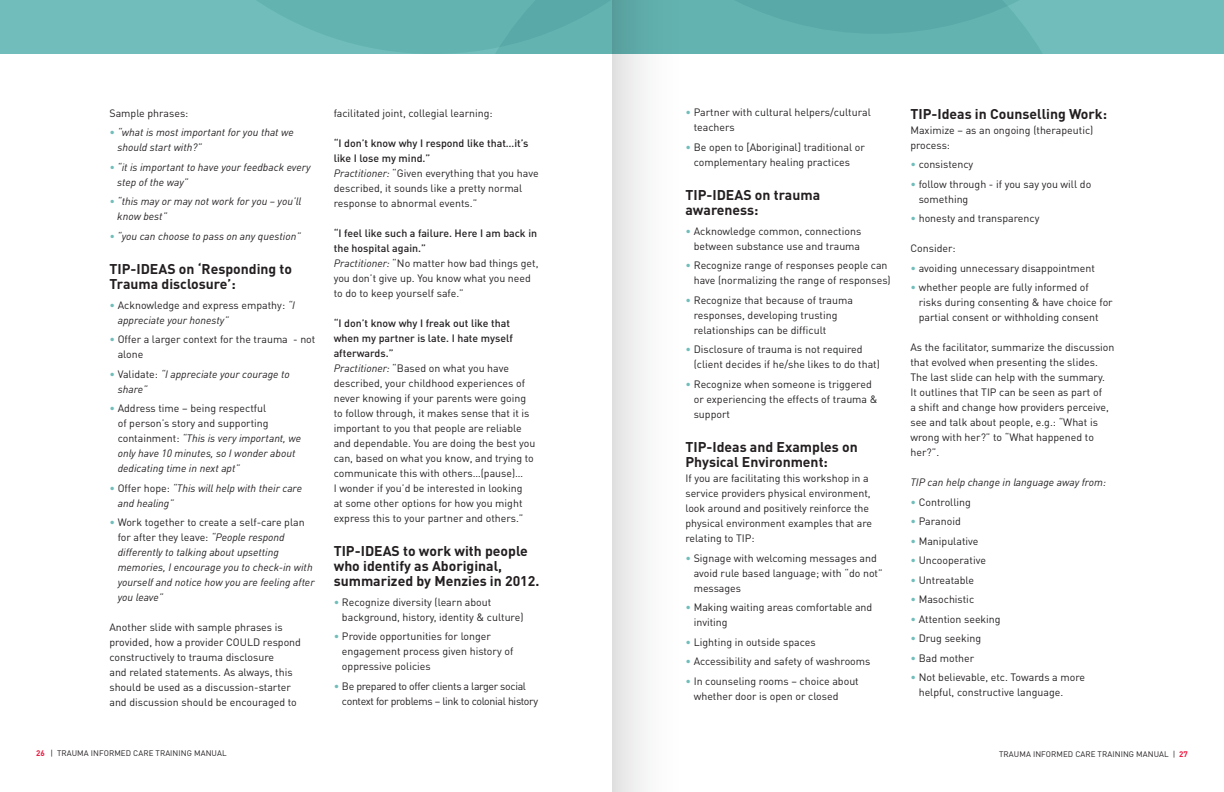
<style>
.page{position:relative;width:1224px;height:792px;background:#fff}
.page>*{position:absolute;margin:0;border:0;box-sizing:border-box;transform-origin:0 0}
.t1{font:700 14px/15px "DIN";color:#231f20}
.t2{font:10.6px/15px "DIN";color:#231f20}
.t3{font:italic 10.6px/15px "DIN";color:#231f20}
.t4{font:10.6px/15px "DIN";letter-spacing:-.03em;color:#231f20}
.t5{font:8px "DIN";letter-spacing:.01em;color:#231f20}
.s1{font-style:normal;color:#70bdbb}
.s2{color:#70bdbb}
.s3{font-style:italic}
.s4{font-style:normal}
.s5{font-weight:500}
.s6{font-weight:700;color:#ed1940}
</style>
<div class="page">
<div style="left:0;top:0;width:1224px;height:54px;background:#70bdbb"></div>
<svg style="left:257px;top:0;width:785px;height:54px"></svg>
<svg style="left:612px;top:0;width:71px;height:792px"></svg>
<p class="t2" style="left:109px;top:105px;width:80px">Sample phrases:</p>
<p class="t3" style="left:118px;top:125px;width:178px;text-indent:-8px"><span class="s1">•</span> “what is most important for you that we should start with?”</p>
<p class="t3" style="left:117px;top:159px;width:195px;text-indent:-8px"><span class="s2">•</span> “it is important to have your feedback every step of the way”</p>
<p class="t3" style="left:117px;top:194px;width:185px;text-indent:-8px"><span class="s2">•</span> “this may or may not work for you – you’ll know best”</p>
<p class="t3" style="left:109px;top:228px;width:193px"><span class="s2">•</span> “you can choose to pass on any question”</p>
<h1 class="t1" style="left:109px;top:261px;width:184px">TIP-IDEAS on ‘Responding to<br>Trauma disclosure’:</h1>
<p class="t2" style="left:118px;top:297px;width:179px;text-indent:-8px"><span class="s2">•</span> Acknowledge and express empathy: <span class="s3">“I appreciate your honesty”</span></p>
<p class="t2" style="left:118px;top:332px;width:199px;text-indent:-8px"><span class="s2">•</span> Offer a larger context for the trauma - not alone</p>
<p class="t3" style="left:118px;top:366px;width:174px;text-indent:-8px"><span class="s1">•</span> <span class="s4">Validate:</span> “I appreciate your courage to share”</p>
<p class="t3" style="left:118px;top:401px;width:185px;text-indent:-8px"><span class="s1">•</span> <span class="s4">Address time – being respectful<br>of person’s story and supporting containment:</span> “This is very important, we only have 10 minutes, so I wonder about dedicating time in next apt”</p>
<p class="t3" style="left:118px;top:480px;width:186px;text-indent:-8px"><span class="s1">•</span> <span class="s4">Offer hope:</span> “This will help with their care and healing”</p>
<p class="t3" style="left:118px;top:515px;width:198px;text-indent:-8px"><span class="s1">•</span> <span class="s4">Work together to create a self-care plan for after they leave:</span> “People respond differently to talking about upsetting memories, I encourage you to check-in with yourself and notice how you are feeling after you leave”</p>
<p class="t2" style="left:109px;top:620px;width:175px">Another slide with sample phrases is provided, how a provider COU</p>
<p class="t2" style="left:109px;top:635px;width:193px;text-indent:138px">LD respond constructively to trauma disclosure<br>and related statements. As always, this should be used as a discussion-starter and discussion should be encouraged to</p>
<p class="t2" style="left:334px;top:105px;width:160px">facilitated joint, collegial learning:</p>
<p class="t2" style="left:334px;top:135px;width:206px"><span class="s5">“I don’t know why I respond like that…it’s like I lose my mind.”<br></span><span class="s3">Practitioner:</span> “Given everything that you have described, it sounds like a pretty normal response to abnormal events.”</p>
<p class="t2" style="left:334px;top:225px;width:206px"><span class="s5">“I feel like such a failure. Here I am back in the hospital again.”<br></span><span class="s3">Practitioner:</span> “N o matter how bad things get, you don’t give up. You know what you need to do to keep yourself safe.”</p>
<p class="t2" style="left:334px;top:315px;width:203px"><span class="s5">“I don’t know why I freak out like that when my partner is late. I hate myself afterwards.”<br></span><span class="s3">Practitioner:</span> “Based on what you have described, your childhood experiences of never knowing if your parents were going to follow through, it makes sense that it is important to you that people are reliable and dependable. You are doing the best you can, based on what you know, and trying to communicate this with others…(pause)…<br>I wonder if you’d be interested in looking<br>at some other options for how you might express this to your partner and others.”</p>
<h1 class="t1" style="left:334px;top:543px;width:207px">TIP-IDEAS to work with people who identify as Aboriginal, summarized by Menzies in 2012.</h1>
<p class="t2" style="left:342px;top:594px;width:183px;text-indent:-8px"><span class="s2">•</span> Recognize diversity (learn about background, history, identity &amp; culture)</p>
<p class="t2" style="left:342px;top:629px;width:173px;text-indent:-8px"><span class="s2">•</span> Provide opportunities for longer engagement process given history of oppressive policies</p>
<p class="t4" style="left:342px;top:678px;width:198px;text-indent:-8px"><span class="s2">•</span> Be prepared to offer clients a larger social context for problems – link to colonial history</p>
<p class="t2" style="left:694px;top:105px;width:179px;text-indent:-8px"><span class="s2">•</span> Partner with cultural helpers/cultural teachers</p>
<p class="t2" style="left:694px;top:139px;width:173px;text-indent:-8px"><span class="s2">•</span> Be open to [Aboriginal] traditional or complementary healing practices</p>
<h1 class="t1" style="left:685px;top:187px;width:136px">TIP-IDEAS on trauma awareness:</h1>
<p class="t2" style="left:685px;top:223px;width:177px;text-align:right"><span class="s2">•</span> Acknowledge common, connections between substance use and trauma</p>
<p class="t2" style="left:694px;top:258px;width:199px;text-indent:-8px"><span class="s2">•</span> Recognize range of responses people can have (normalizing the range of responses)</p>
<p class="t2" style="left:694px;top:292px;width:161px;text-indent:-8px"><span class="s2">•</span> Recognize that because of trauma responses, developing trusting relationships can be difficult</p>
<p class="t2" style="left:694px;top:342px;width:188px;text-indent:-8px"><span class="s2">•</span> Disclosure of trauma is not required (client decides if he/she likes to do that)</p>
<p class="t2" style="left:694px;top:376px;width:185px;text-indent:-8px"><span class="s2">•</span> Recognize when someone is triggered or experiencing the effects of trauma &amp; support</p>
<h1 class="t1" style="left:685px;top:439px;width:174px">TIP-Ideas and Examples on<br>Physical Environment:</h1>
<p class="t2" style="left:685px;top:471px;width:188px">If you are facilitating this workshop in a service providers physical environment, look around and positively reinforce the physical environment examples that are relating to TI P:</p>
<p class="t2" style="left:694px;top:550px;width:191px;text-indent:-8px"><span class="s2">•</span> Signage with welcoming messages and avoid rule based language; with “do not” messages</p>
<p class="t2" style="left:694px;top:600px;width:180px;text-indent:-8px"><span class="s2">•</span> Making waiting areas comfortable and inviting</p>
<p class="t2" style="left:685px;top:634px;width:132px"><span class="s2">•</span> Lighting in outside spaces</p>
<p class="t2" style="left:685px;top:654px;width:187px"><span class="s2">•</span> Accessibility and safety of washrooms</p>
<p class="t2" style="left:694px;top:673px;width:167px;text-indent:-8px"><span class="s2">•</span> I n counseling rooms – choice about whether door is open or closed</p>
<h1 class="t1" style="left:910px;top:106px;width:198px">TIP-Ideas in Counselling Work:</h1>
<p class="t2" style="left:910px;top:122px;width:184px">Maximize – as an ongoing (therapeutic) process:</p>
<p class="t2" style="left:910px;top:157px;width:64px"><span class="s2">•</span> consistency</p>
<p class="t2" style="left:919px;top:176px;width:174px;text-indent:-8px"><span class="s2">•</span> follow through - if you say you will do something</p>
<p class="t2" style="left:910px;top:211px;width:131px"><span class="s2">•</span> honesty and transparency</p>
<p class="t2" style="left:910px;top:241px;width:47px">Consider:</p>
<p class="t2" style="left:910px;top:260px;width:186px"><span class="s2">•</span> avoiding unnecessary disappointment</p>
<p class="t2" style="left:919px;top:280px;width:196px;text-indent:-8px"><span class="s2">•</span> whether people are fully informed of risks during consenting &amp; have choice for partial consent or withholding consent</p>
<p class="t2" style="left:910px;top:340px;width:206px">As the facilitator, summarize the discussion that evolved when presenting the slides.<br>The last slide can help with the summary.<br>It outlines that TI P can be seen as part of<br>a shift and change how providers perceive, see and talk about people, e.g.: “What is wrong with her?” to “What happened to her?”.</p>
<p class="t3" style="left:910px;top:475px;width:197px">TIP can help change in language away from:</p>
<p class="t2" style="left:910px;top:494px;width:62px"><span class="s2">•</span> Controlling</p>
<p class="t2" style="left:910px;top:514px;width:52px"><span class="s2">•</span> Paranoid</p>
<p class="t2" style="left:910px;top:533px;width:70px"><span class="s2">•</span> Manipulative</p>
<p class="t2" style="left:910px;top:553px;width:77px"><span class="s2">•</span> U ncooperative</p>
<p class="t2" style="left:910px;top:572px;width:65px"><span class="s2">•</span> U ntreatable</p>
<p class="t2" style="left:910px;top:592px;width:65px"><span class="s2">•</span> Masochistic</p>
<p class="t2" style="left:910px;top:611px;width:92px"><span class="s2">•</span> Attention seeking</p>
<p class="t2" style="left:910px;top:631px;width:72px"><span class="s2">•</span> Drug seeking</p>
<p class="t2" style="left:910px;top:650px;width:65px"><span class="s2">•</span> Bad mother</p>
<p class="t2" style="left:919px;top:670px;width:168px;text-indent:-8px"><span class="s2">•</span> N ot believable, etc. Towards a more helpful, constructive language.</p>
<p class="t5" style="left:36px;top:748px;width:190px"><span class="s6">26</span> | trauma informed care training manual</p>
<p class="t5" style="left:999px;top:749px;width:190px">trauma informed care training manuaL | <span class="s6">27</span></p>
</div>
